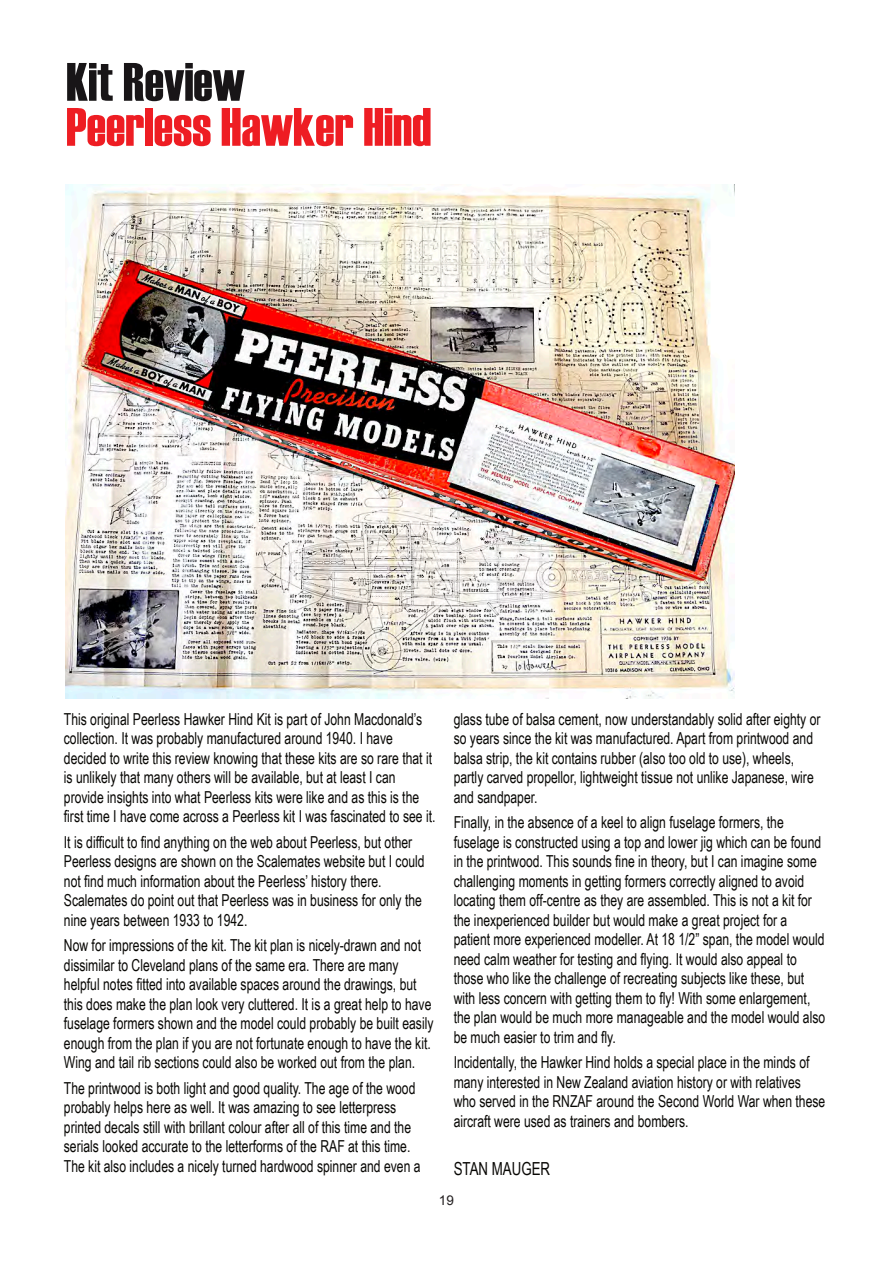
<style>
.page{position:relative;width:893px;height:1263px;background:#fff}
.page>*{position:absolute;margin:0;border:0;box-sizing:border-box;transform-origin:0 0}
.t1{font:54px "Haettenschweiler";color:#ee1d23}
.t2{font:54px "Haettenschweiler";color:#181517}
.t3{font:18px "Arial Narrow";color:#080704;scale:.9 1}
.t4{font:16.5px/19.5px "Arial Narrow";color:#080704;scale:.9 1}
.t5{font:13.5px "Arial";color:#231f20}
</style>
<div class="page">
<img style="left:66px;top:185px;width:669px;height:513px">
<h1 class="t2" style="left:66px;top:51px;width:180px">Kit Review</h1>
<h1 class="t1" style="left:66px;top:96px;width:367px">Peerless Hawker Hind</h1>
<p class="t4" style="left:64px;top:711px;width:414px">This original Peerless Hawker Hind Kit is part of John Macdonald’s collection. It was probably manufactured around 1940. I have decided to write this review knowing that these kits are so rare that it is unlikely that many others will be available, but at least I can provide insights into what Peerless kits were like and as this is the first time I have come across a Peerless kit I was fascinated to see it.</p>
<p class="t4" style="left:64px;top:834px;width:402px">It is difficult to find anything on the web about Peerless, but other Peerless designs are shown on the Scalemates website but I could not find much information about the Peerless’ history there.<br>Scalemates do point out that Peerless was in business for only the nine years between 1933 to 1942.</p>
<p class="t4" style="left:64px;top:937px;width:412px">Now for impressions of the kit. The kit plan is nicely-drawn and not dissimilar to Cleveland plans of the same era. There are many helpful notes fitted into available spaces around the drawings, but this does make the plan look very cluttered. It is a great help to have fuselage formers shown and the model could probably be built easily enough from the plan if you are not fortunate enough to have the kit.<br>Wing and tail rib sections could also be worked out from the plan.</p>
<p class="t4" style="left:64px;top:1080px;width:398px">The printwood is both light and good quality. The age of the wood probably helps here as well. It was amazing to see letterpress printed decals still with brillant colour after all of this time and the serials looked accurate to the letterforms of the RAF at this time.<br>The kit also includes a nicely turned hardwood spinner and even a</p>
<p class="t4" style="left:454px;top:711px;width:409px">glass tube of balsa cement, now understandably solid after eighty or so years since the kit was manufactured. Apart from printwood and balsa strip, the kit contains rubber (also too old to use), wheels, partly carved propellor, lightweight tissue not unlike Japanese, wire and sandpaper.</p>
<p class="t4" style="left:454px;top:814px;width:414px">Finally, in the absence of a keel to align fuselage formers, the fuselage is constructed using a top and lower jig which can be found in the printwood. This sounds fine in theory, but I can imagine some challenging moments in getting formers correctly aligned to avoid locating them off-centre as they are assembled. This is not a kit for the inexperienced builder but would make a great project for a patient more experienced modeller. At 18 1/2” span, the model would need calm weather for testing and flying. It would also appeal to those who like the challenge of recreating subjects like these, but with less concern with getting them to fly! With some enlargement, the plan would be much more manageable and the model would also be much easier to trim and fly.</p>
<p class="t4" style="left:454px;top:1054px;width:414px">Incidentally, the Hawker Hind holds a special place in the minds of many interested in New Zealand aviation history or with relatives who served in the RNZAF around the Second World War when these aircraft were used as trainers and bombers.</p>
<p class="t3" style="left:454px;top:1162px;width:109px">STAN MAUGER</p>
<p class="t5" style="left:439px;top:1195px;width:17px">19</p>
</div>
